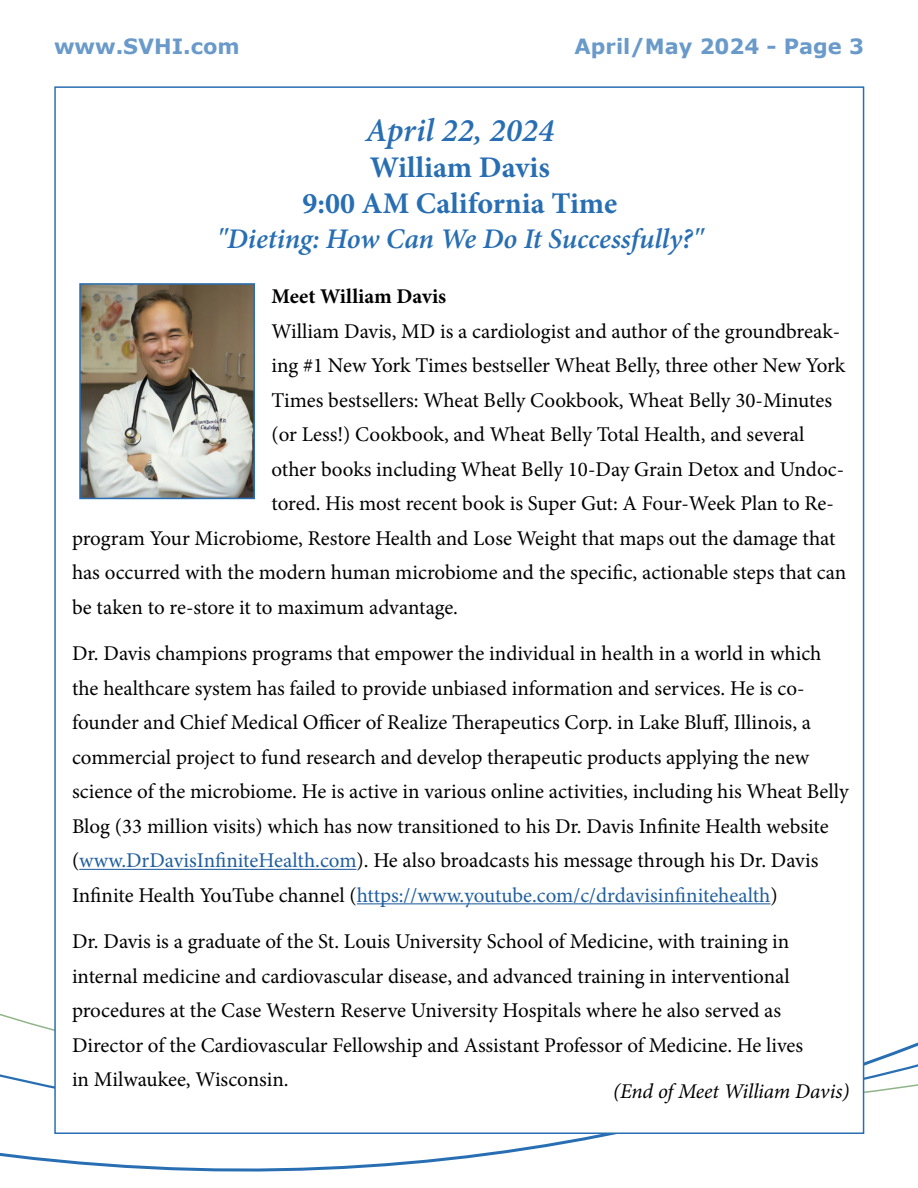
<style>
.page{position:relative;width:918px;height:1188px;background:#fff}
.page>*{position:absolute;margin:0;border:0;box-sizing:border-box;transform-origin:0 0}
.t1{font:italic 600 33px "Minion Pro";color:#286eb3}
.t2{font:700 30px/36px "Minion Pro";color:#286eb3;text-align:center}
.t3{font:italic 600 28.5px "Minion Pro";letter-spacing:-.005em;color:#286eb3}
.t4{font:21px/34.5px "Minion Pro";color:#000}
.t5{font:700 21px "Verdana";color:#699aca}
.t6{font:italic 21px "Minion Pro";letter-spacing:-.005em;color:#000}
.t7{font:700 21px "Minion Pro";letter-spacing:.005em;color:#000}
.s1{color:#215e9e}
</style>
<div class="page">
<svg style="left:0;top:734px;width:918px;height:438px"></svg>
<div style="left:54px;top:86px;width:810px;height:1048px;background:#fff;border:2px solid #286eb3"></div>
<hr style="left:79px;top:869px;width:278px;height:1px;background:#215e9e">
<hr style="left:357px;top:903px;width:414px;height:1px;background:#215e9e">
<img style="left:82px;top:286px;width:170px;height:210px">
<div style="left:79px;top:283px;width:176px;height:216px;border:2px solid #286eb3"></div>
<p class="t5" style="left:54px;top:33px;width:187px">www.SVHI.com</p>
<p class="t5" style="left:575px;top:33px;width:291px">April/May 2024 - Page 3</p>
<h1 class="t1" style="left:366px;top:108px;width:190px">April 22, 2024</h1>
<h2 class="t2" style="left:302px;top:149px;width:316px">William Davis<br>9:00 AM California Time</h2>
<h3 class="t3" style="left:216px;top:219px;width:488px">"Dieting: How Can We Do It Successfully?"</h3>
<p class="t7" style="left:272px;top:282px;width:176px">Meet William Davis</p>
<p class="t4" style="left:272px;top:314px;width:570px">William Davis, MD is a cardiologist and author of the groundbreak-</p>
<p class="t4" style="left:272px;top:348px;width:575px">ing #1 New York Times bestseller Wheat Belly, three other New York</p>
<p class="t4" style="left:272px;top:383px;width:562px">Times bestsellers: Wheat Belly Cookbook, Wheat Belly 30-Minutes</p>
<p class="t4" style="left:272px;top:417px;width:535px">(or Less!) Cookbook, and Wheat Belly Total Health, and several</p>
<p class="t4" style="left:272px;top:452px;width:574px">other books including Wheat Belly 10-Day Grain Detox and Undoc-</p>
<p class="t4" style="left:272px;top:486px;width:564px">tored. His most recent book is Super Gut: A Four-Week Plan to Re-</p>
<p class="t4" style="left:72px;top:521px;width:765px">program Your Microbiome, Restore Health and Lose Weight that maps out the damage that</p>
<p class="t4" style="left:72px;top:555px;width:776px">has occurred with the modern human microbiome and the specific, actionable steps that can</p>
<p class="t4" style="left:72px;top:590px;width:388px">be taken to re-store it to maximum advantage.</p>
<p class="t4" style="left:72px;top:636px;width:778px">Dr. Davis champions programs that empower the individual in health in a world in which the healthcare system has failed to provide unbiased information and services. He is co&shy;founder and Chief Medical Officer of Realize Therapeutics Corp. in Lake Bluff, Illinois, a commercial project to fund research and develop therapeutic products applying the new science of the microbiome. He is active in various online activities, including his Wheat Belly Blog (33 million visits) which has now transitioned to his Dr. Davis Infinite Health website (<span class="s1">www.DrDavisInfiniteHealth.com</span>). He also broadcasts his message through his Dr. Davis Infinite Health YouTube channel (<span class="s1">https://www.youtube.com/c/drdavisinfinitehealth</span>)</p>
<p class="t4" style="left:72px;top:924px;width:733px">Dr. Davis is a graduate of the St. Louis University School of Medicine, with training in internal medicine and cardiovascular disease, and advanced training in interventional procedures at the Case Western Reserve University Hospitals where he also served as Director of the Cardiovascular Fellowship and Assistant Professor of Medicine. He lives in Milwaukee, Wisconsin.</p>
<p class="t6" style="left:613px;top:1077px;width:238px">(End of Meet William Davis)</p>
</div>
